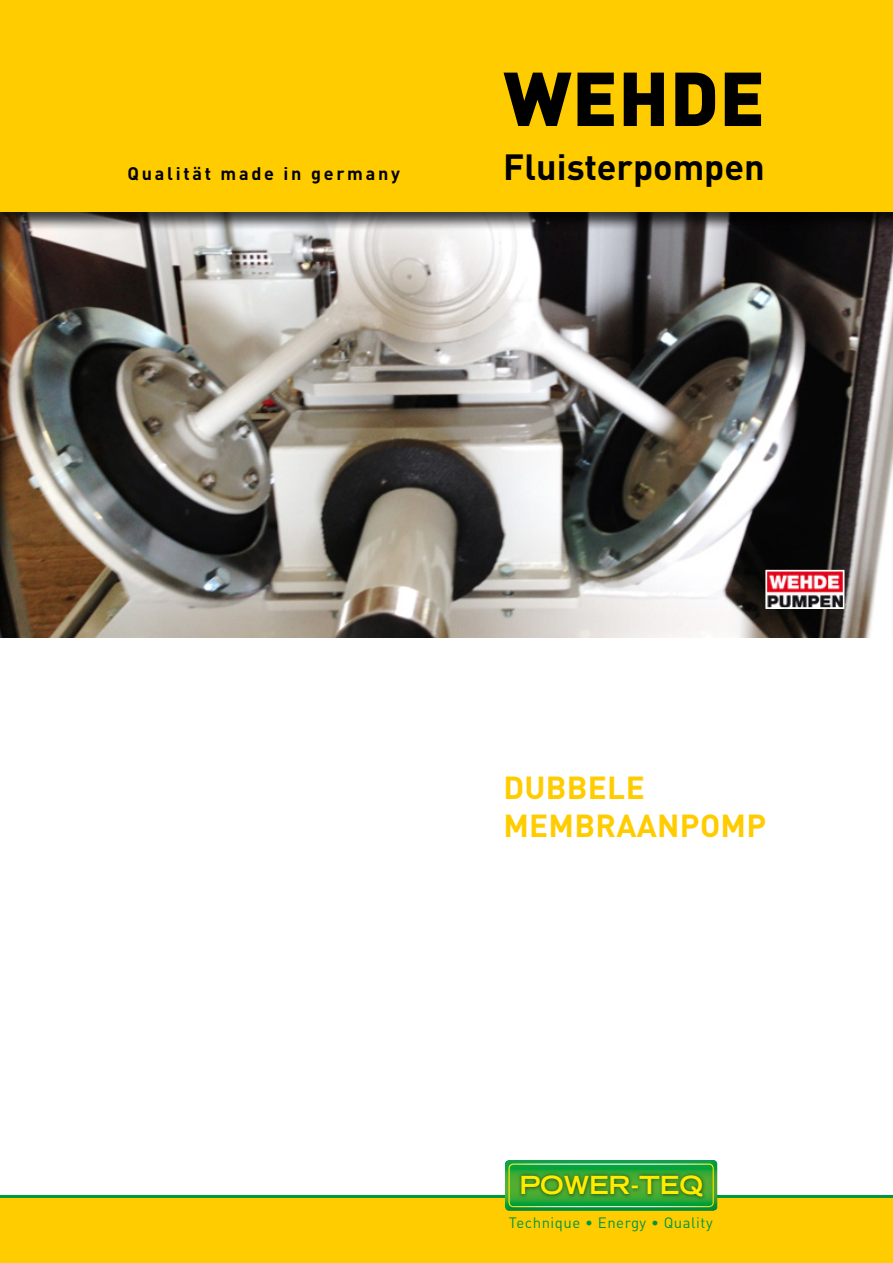
<style>
.page{position:relative;width:893px;height:1263px;background:#fff}
.page>*{position:absolute;margin:0;border:0;box-sizing:border-box;transform-origin:0 0}
.t1{font:900 75px "DIN Pro";letter-spacing:.01em;color:#000}
.t2{font:700 36px "DIN Pro";color:#000}
.t3{font:700 31.5px/37.8px "DIN Pro";letter-spacing:.01em;color:#fc0}
.t4{font:700 expanded 25.05px "Trade Gothic LT Std";color:#ffed00}
.t5{font:700 18px "DIN Pro";letter-spacing:.15em;color:#000}
.t6{font:15px "DIN Pro";letter-spacing:.035em;color:#009641}
</style>
<div class="page">
<div style="left:0;top:0;width:893px;height:213px;background:#fc0"></div>
<div style="left:0;top:1195px;width:893px;height:68px;background:#fc0"></div>
<div style="left:0;top:201px;width:893px;height:437px;background:#000;opacity:.75"></div>
<img style="left:768px;top:573px;width:73px;height:33px">
<div style="left:765px;top:570px;width:79px;height:39px;border:2px solid #fff"></div>
<div style="left:493px;top:1147px;width:232px;height:68px;background:#fff"></div>
<div style="left:496px;top:1154px;width:234px;height:69px;background:#000;opacity:.2"></div>
<p class="t5" style="left:128px;top:161px;width:274px">Qualität made in germany</p>
<h1 class="t1" style="left:504px;top:48px;width:263px">Wehde</h1>
<h2 class="t2" style="left:503px;top:143px;width:263px">Fluisterpompen</h2>
<h3 class="t3" style="left:503px;top:768px;width:264px">Dubbele membraanpomp</h3>
<h3 class="t4" style="left:519px;top:1169px;width:185px">POWER-TEQ</h3>
<p class="t6" style="left:509px;top:1212px;width:205px">Technique • Energy • Quality</p>
</div>
